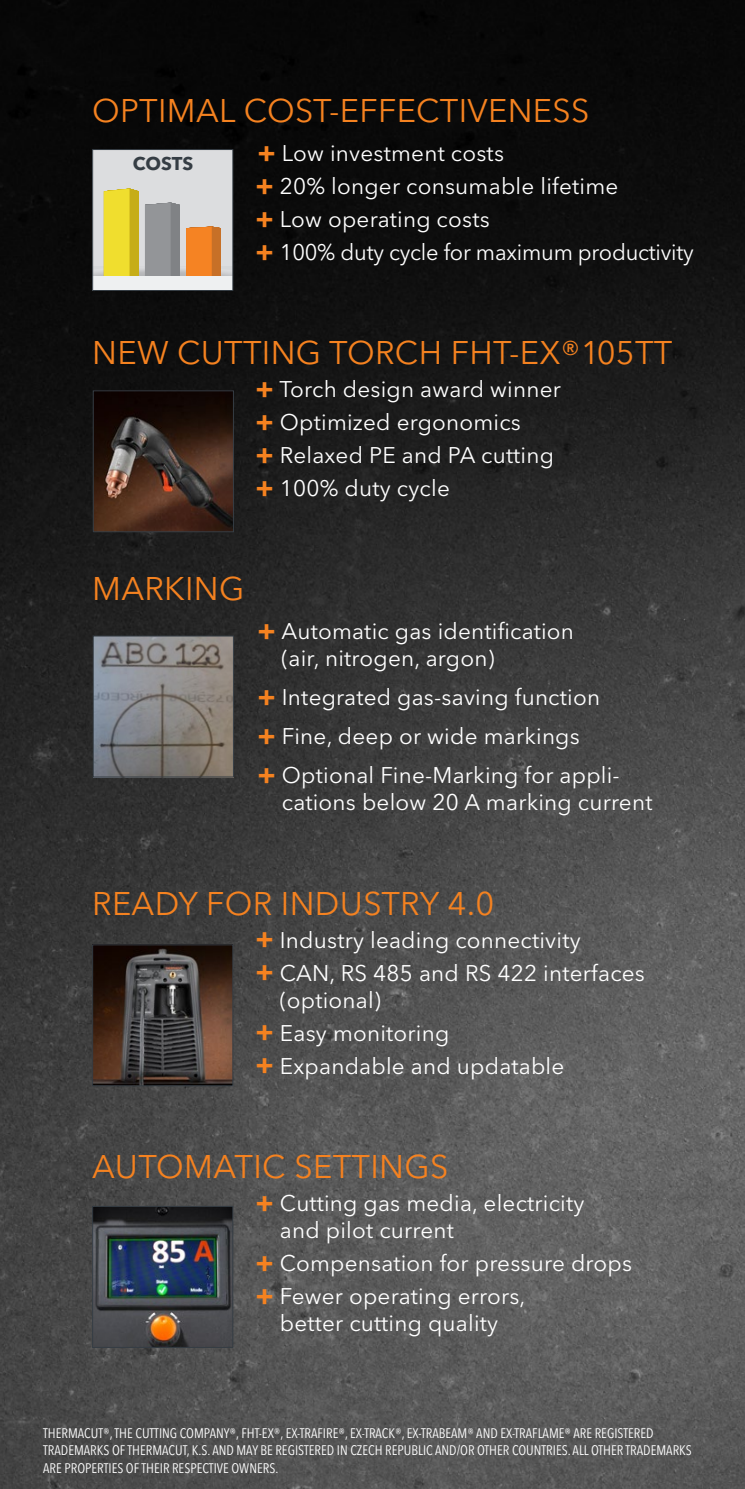
<style>
.page{position:relative;width:745px;height:1489px;background:#fff}
.page>*{position:absolute;margin:0;border:0;box-sizing:border-box;transform-origin:0 0}
.t1{font:32.5px "Avenir Next LT Pro";letter-spacing:.01em;color:#f58220}
.t2{font:22.5px/27px "Avenir Next LT Pro";letter-spacing:.01em;color:#fff}
.t3{font:22.5px "Avenir Next LT Pro";letter-spacing:-.01em;color:#fff}
.t4{font:700 18.5px "Avenir Next LT Pro";letter-spacing:-.005em;color:#353d44}
.Content_Footnote_-_trademark{font:condensed 13.75px/17.5px "Avenir Next LT Pro";color:#fff}
.s1{font-weight:700;font-size:27.5px;color:#f58220}
</style>
<div class="page">
<img style="left:0;top:0;width:744px;height:1488px">
<img style="left:95px;top:637px;width:137px;height:138px">
<div style="left:93px;top:635px;width:141px;height:142px;border:1px solid #353d44"></div>
<img style="left:94px;top:946px;width:137px;height:138px">
<div style="left:92px;top:944px;width:141px;height:142px;border:1px solid #353d44"></div>
<img style="left:94px;top:1207px;width:137px;height:138px">
<div style="left:92px;top:1205px;width:141px;height:142px;border:1px solid #353d44"></div>
<img style="left:95px;top:392px;width:137px;height:138px">
<div style="left:93px;top:390px;width:141px;height:142px;border:1px solid #353d44"></div>
<div style="left:93px;top:149px;width:140px;height:141px;background:#dcdddf"></div>
<svg style="left:94px;top:188px;width:137px;height:88px"></svg>
<div style="left:93px;top:276px;width:140px;height:14px;background:#eef0f1"></div>
<div style="left:92px;top:149px;width:141px;height:142px;border:1px solid #353d44"></div>
<p class="t1" style="left:92px;top:91px;width:498px">OPTIMAL COST-EFFECTIVENESS</p>
<p class="t2" style="left:257px;top:140px;width:248px"><span class="s1">+</span> Low investment costs</p>
<p class="t2" style="left:255px;top:173px;width:364px"><span class="s1">+</span> 20% longer consumable lifetime</p>
<p class="t2" style="left:255px;top:206px;width:236px"><span class="s1">+</span> Low operating costs</p>
<p class="t3" style="left:255px;top:239px;width:439px"><span class="s1">+</span> 100% duty cycle for maximum productivity</p>
<p class="t4" style="left:133px;top:152px;width:62px">COSTS</p>
<p class="t1" style="left:92px;top:333px;width:581px">NEW CUTTING TORCH FHT-EX®105TT</p>
<p class="t2" style="left:255px;top:376px;width:307px"><span class="s1">+</span> Torch design award winner</p>
<p class="t2" style="left:255px;top:409px;width:267px"><span class="s1">+</span> Optimized ergonomics</p>
<p class="t2" style="left:255px;top:442px;width:300px"><span class="s1">+</span> Relaxed PE and PA cutting</p>
<p class="t2" style="left:255px;top:475px;width:196px"><span class="s1">+</span> 100% duty cycle</p>
<p class="t1" style="left:92px;top:569px;width:153px">MARKING</p>
<p class="t2" style="left:281px;top:618px;width:294px;text-indent:-24px"><span class="s1">+</span> Automatic gas identification (air, nitrogen, argon)</p>
<p class="t2" style="left:257px;top:684px;width:344px"><span class="s1">+</span> Integrated gas-saving function</p>
<p class="t2" style="left:257px;top:723px;width:323px"><span class="s1">+</span> Fine, deep or wide markings</p>
<p class="t2" style="left:282px;top:762px;width:372px;text-indent:-24px"><span class="s1">+</span> Optional Fine-Marking for appli&shy;cations below 20 A marking current</p>
<p class="t1" style="left:92px;top:883px;width:403px">READY FOR INDUSTRY 4.0</p>
<p class="t2" style="left:255px;top:926px;width:326px"><span class="s1">+</span> Industry leading connectivity</p>
<p class="t2" style="left:280px;top:959px;width:366px;text-indent:-24px"><span class="s1">+</span> CAN, RS 485 and RS 422 interfaces (optional)</p>
<p class="t2" style="left:255px;top:1019px;width:195px"><span class="s1">+</span> Easy monitoring</p>
<p class="t2" style="left:255px;top:1052px;width:310px"><span class="s1">+</span> Expandable and updatable</p>
<p class="t1" style="left:92px;top:1146px;width:357px">AUTOMATIC SETTINGS</p>
<p class="t2" style="left:280px;top:1189px;width:306px;text-indent:-24px"><span class="s1">+</span> Cutting gas media, electricity and pilot current</p>
<p class="t2" style="left:255px;top:1249px;width:378px"><span class="s1">+</span> Compensation for pressure drops</p>
<p class="t2" style="left:255px;top:1282px;width:271px;text-align:center"><span class="s1">+</span> Fewer operating errors, better cutting quality</p>
<p class="Content_Footnote_-_trademark" style="left:43px;top:1424px;width:649px">THERMACUT®, THE CUTTING COMPANY®, FHT-EX®, EX-TRAFIRE®, EX-TRACK®, EX-TRABEAM® AND EX-TRAFLAME® ARE REGISTERED<br>TRADEMARKS OF THERMACUT, K.S. AND MAY BE REGISTERED IN CZECH REPUBLIC AND/OR OTHER COUNTRIES. ALL OTHER TRADEMARKS<br>ARE PROPERTIES OF THEIR RESPECTIVE OWNERS.</p>
</div>
